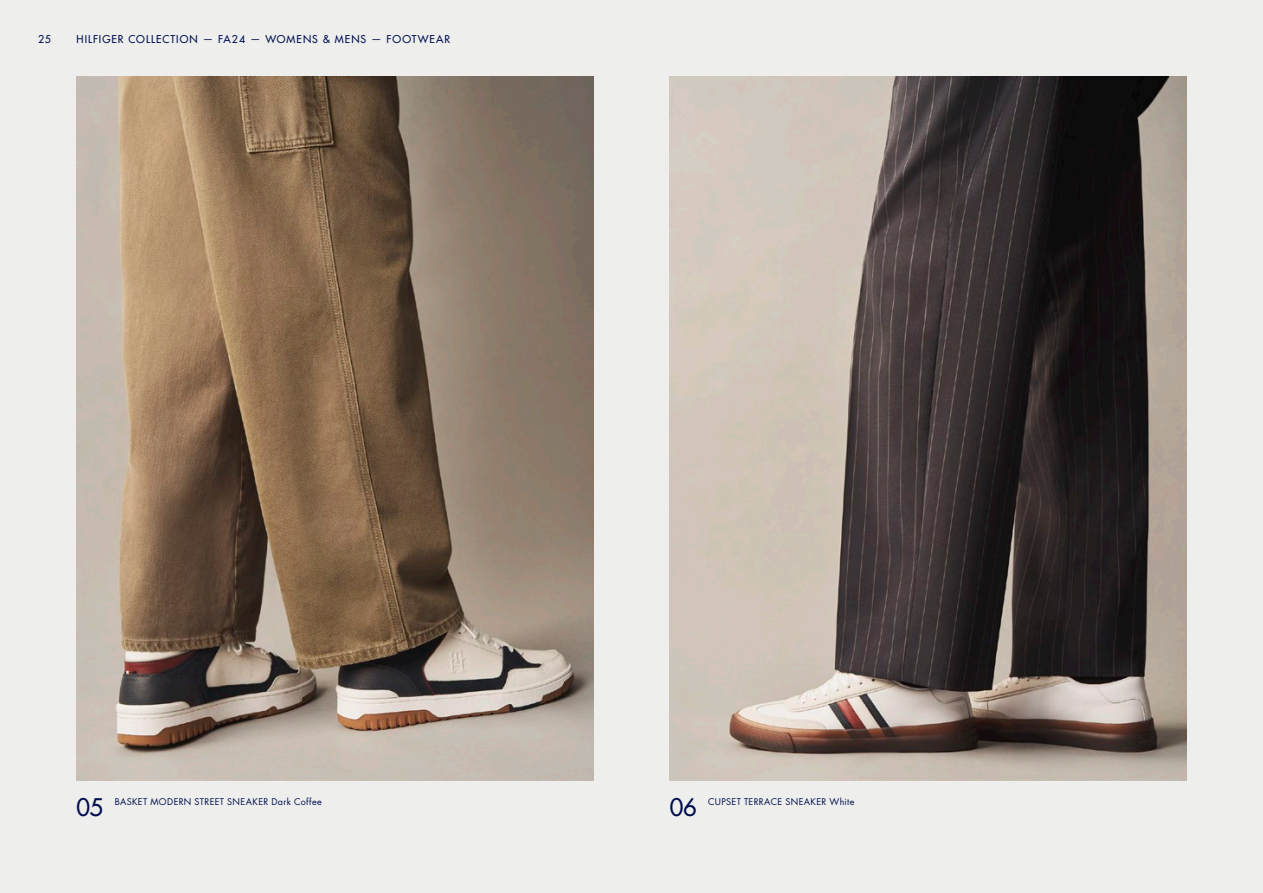
<style>
.page{position:relative;width:1263px;height:893px;background:#eeeeec}
.page>*{position:absolute;margin:0;border:0;box-sizing:border-box;transform-origin:0 0}
.t1{font:500 23.7px "Futura LT Pro";color:#000e4f}
.t2{font:500 10.5px "Futura LT Pro";letter-spacing:.095em;color:#000e4f}
.t3{font:9px "Futura LT Pro";letter-spacing:.04em;color:#000e4f}
</style>
<div class="page">
<img style="left:670px;top:77px;width:516px;height:703px">
<img style="left:77px;top:77px;width:516px;height:703px">
<p class="t2" style="left:38px;top:31px;width:14px">25</p>
<p class="t2" style="left:77px;top:31px;width:375px">HILFIGER COLLECTION — FA24 — WOMENS &amp; MENS — FOOTWEAR</p>
<p class="t3" style="left:115px;top:795px;width:209px">BASKET MODERN STREET SNEAKER Dark Coffee</p>
<p class="t3" style="left:708px;top:795px;width:148px">CUPSET TERRACE SNEAKER White</p>
<h1 class="t1" style="left:77px;top:789px;width:28px">05</h1>
<h1 class="t1" style="left:670px;top:789px;width:29px">06</h1>
</div>
